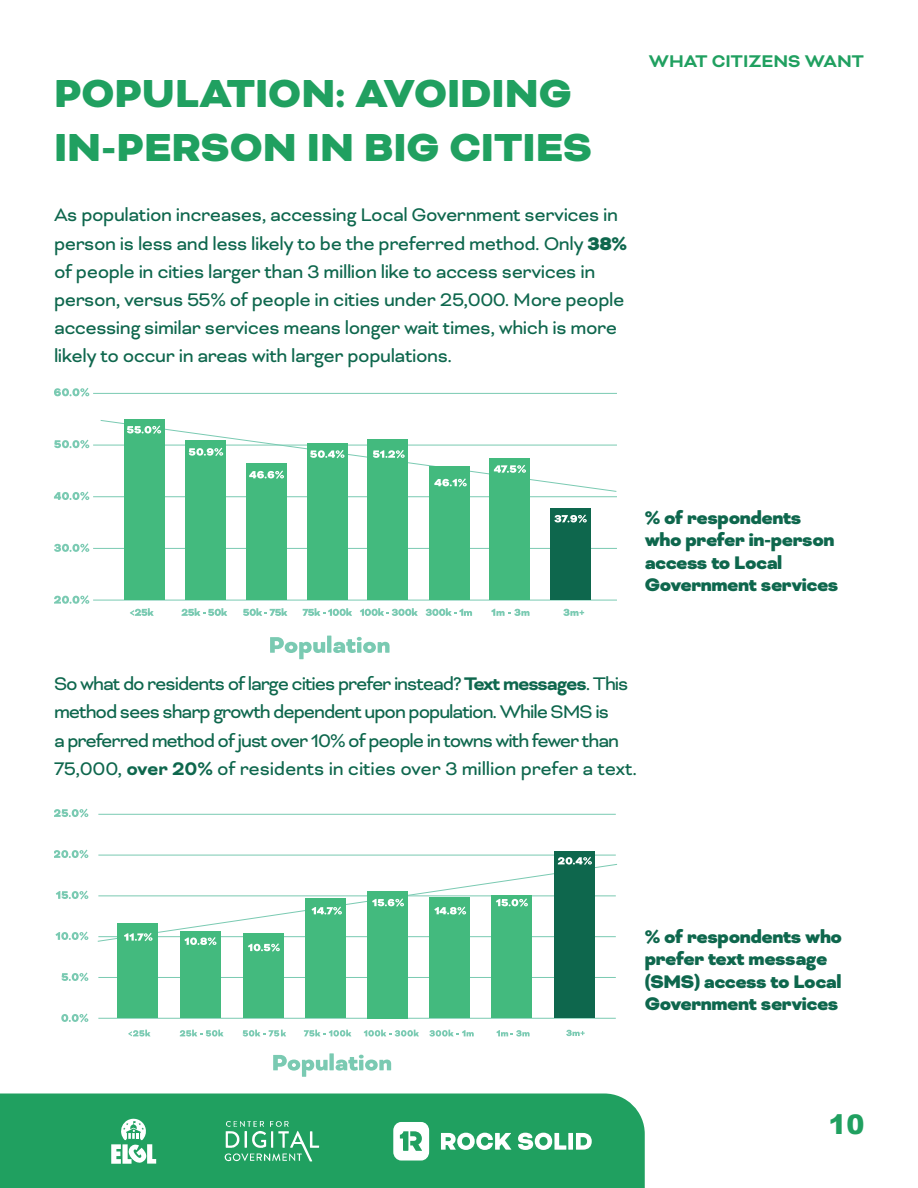
<style>
.page{position:relative;width:918px;height:1188px;background:#fff}
.page>*{position:absolute;margin:0;border:0;box-sizing:border-box;transform-origin:0 0}
.t1{font:900 45px/54px "Bicyclette";color:#20a060}
.t2{font:900 27px "Arial";color:#20a060}
.t3{font:21px/28.2px "Bicyclette";letter-spacing:-.02em;color:#0e674d}
.t4{font:21px/28.2px "Bicyclette";letter-spacing:-.05em;color:#0e674d}
.t5{font:900 21px/22.5px "Bicyclette";letter-spacing:-.02em;color:#0e674d}
.t6{font:700 19.5px "Bicyclette";color:#20a060}
.s1{font-weight:900}
.s2{font-weight:700}
</style>
<div class="page">
<div style="left:0;top:1094px;width:645px;height:94px;background:#20a060"></div>
<svg style="left:224px;top:1121px;width:95px;height:40px;background:#4eb381"></svg>
<svg style="left:111px;top:1118px;width:45px;height:46px"></svg>
<svg style="left:441px;top:1133px;width:70px;height:17px"></svg>
<svg style="left:518px;top:1133px;width:48px;height:17px"></svg>
<div style="left:568px;top:1133px;width:5px;height:17px;background:#fff"></div>
<svg style="left:576px;top:1133px;width:16px;height:17px"></svg>
<svg style="left:393px;top:1122px;width:36px;height:39px"></svg>
<svg style="left:54px;top:809px;width:34px;height:9px"></svg>
<svg style="left:54px;top:850px;width:34px;height:9px"></svg>
<svg style="left:56px;top:891px;width:32px;height:8px"></svg>
<svg style="left:55px;top:932px;width:33px;height:8px"></svg>
<svg style="left:62px;top:973px;width:26px;height:8px"></svg>
<svg style="left:61px;top:1014px;width:27px;height:8px"></svg>
<hr style="left:98px;top:814px;width:518px;height:1px;background:#7acab2">
<hr style="left:98px;top:855px;width:518px;height:1px;background:#7acab2">
<hr style="left:98px;top:977px;width:518px;height:1px;background:#7acab2">
<hr style="left:98px;top:1018px;width:518px;height:1px;background:#7acab2">
<div style="left:118px;top:924px;width:40px;height:94px;background:#43ba7e"></div>
<svg style="left:128px;top:1030px;width:22px;height:7px"></svg>
<svg style="left:180px;top:1030px;width:43px;height:7px"></svg>
<svg style="left:243px;top:1030px;width:43px;height:7px"></svg>
<svg style="left:304px;top:1030px;width:47px;height:7px"></svg>
<svg style="left:364px;top:1030px;width:55px;height:7px"></svg>
<svg style="left:429px;top:1030px;width:45px;height:7px"></svg>
<svg style="left:496px;top:1030px;width:34px;height:7px"></svg>
<svg style="left:566px;top:1030px;width:19px;height:6px"></svg>
<div style="left:180px;top:931px;width:40px;height:87px;background:#43ba7e"></div>
<div style="left:244px;top:933px;width:40px;height:85px;background:#43ba7e"></div>
<div style="left:306px;top:898px;width:40px;height:120px;background:#43ba7e"></div>
<div style="left:430px;top:897px;width:40px;height:121px;background:#43ba7e"></div>
<div style="left:368px;top:891px;width:40px;height:127px;background:#43ba7e"></div>
<div style="left:492px;top:895px;width:40px;height:123px;background:#43ba7e"></div>
<div style="left:554px;top:852px;width:40px;height:166px;background:#0e674d"></div>
<svg style="left:97px;top:857px;width:520px;height:95px"></svg>
<svg style="left:273px;top:1055px;width:55px;height:22px"></svg>
<div style="left:329px;top:1053px;width:5px;height:17px;background:#7acab2"></div>
<svg style="left:336px;top:1055px;width:55px;height:16px"></svg>
<svg style="left:54px;top:388px;width:35px;height:9px"></svg>
<svg style="left:54px;top:440px;width:35px;height:9px"></svg>
<svg style="left:54px;top:491px;width:35px;height:10px"></svg>
<svg style="left:54px;top:543px;width:35px;height:9px"></svg>
<svg style="left:54px;top:595px;width:35px;height:9px"></svg>
<hr style="left:93px;top:393px;width:524px;height:1px;background:#7acab2">
<hr style="left:93px;top:445px;width:524px;height:1px;background:#7acab2">
<hr style="left:93px;top:496px;width:524px;height:1px;background:#7acab2">
<hr style="left:93px;top:548px;width:524px;height:1px;background:#7acab2">
<hr style="left:93px;top:600px;width:524px;height:1px;background:#7acab2">
<div style="left:124px;top:419px;width:40px;height:181px;background:#43ba7e"></div>
<svg style="left:130px;top:608px;width:24px;height:8px"></svg>
<svg style="left:181px;top:608px;width:46px;height:8px"></svg>
<svg style="left:243px;top:608px;width:44px;height:8px"></svg>
<svg style="left:303px;top:608px;width:49px;height:8px"></svg>
<svg style="left:360px;top:608px;width:58px;height:8px"></svg>
<svg style="left:426px;top:608px;width:46px;height:8px"></svg>
<svg style="left:491px;top:609px;width:39px;height:7px"></svg>
<svg style="left:563px;top:609px;width:21px;height:7px"></svg>
<div style="left:185px;top:440px;width:41px;height:160px;background:#43ba7e"></div>
<div style="left:246px;top:464px;width:41px;height:136px;background:#43ba7e"></div>
<div style="left:429px;top:466px;width:40px;height:134px;background:#43ba7e"></div>
<div style="left:490px;top:458px;width:40px;height:142px;background:#43ba7e"></div>
<div style="left:550px;top:509px;width:41px;height:91px;background:#0e674d"></div>
<svg style="left:554px;top:515px;width:33px;height:8px"></svg>
<div style="left:307px;top:443px;width:40px;height:157px;background:#43ba7e"></div>
<div style="left:367px;top:439px;width:41px;height:161px;background:#43ba7e"></div>
<svg style="left:100px;top:420px;width:517px;height:72px"></svg>
<svg style="left:270px;top:637px;width:55px;height:22px"></svg>
<hr style="left:327px;top:636px;width:4px;height:17px;background:#7acab2">
<svg style="left:333px;top:637px;width:57px;height:16px"></svg>
<h1 class="t1" style="left:54px;top:67px;width:540px">POPULATION: AVOIDING<br>IN-PERSON IN BIG CITIES</h1>
<p class="t3" style="left:54px;top:201px;width:575px">As population increases, accessing Local Government services in person is less and less likely to be the preferred method. Only <span class="s1">38% </span>of people in cities larger than 3 million like to access services in person, versus 55% of people in cities under 25,000. More people accessing similar services means longer wait times, which is more likely to occur in areas with larger populations.</p>
<p class="t6" style="left:649px;top:50px;width:217px">WHAT CITIZENS WANT</p>
<p class="t5" style="left:645px;top:507px;width:195px">% of respondents who prefer in-person access to Local<br>Government services</p>
<p class="t4" style="left:54px;top:670px;width:585px">So what do residents of large cities prefer instead? <span class="s2">Text messages</span>. This method sees sharp growth dependent upon population. While SMS is<br>a preferred method of just over 10% of people in towns with fewer than 75,000, <span class="s2">over 20%</span> of residents in cities over 3 million prefer a text.</p>
<p class="t5" style="left:645px;top:926px;width:199px">% of respondents who prefer text message (SMS) access to Local<br>Government services</p>
<p class="t2" style="left:829px;top:1105px;width:38px">10</p>
</div>
